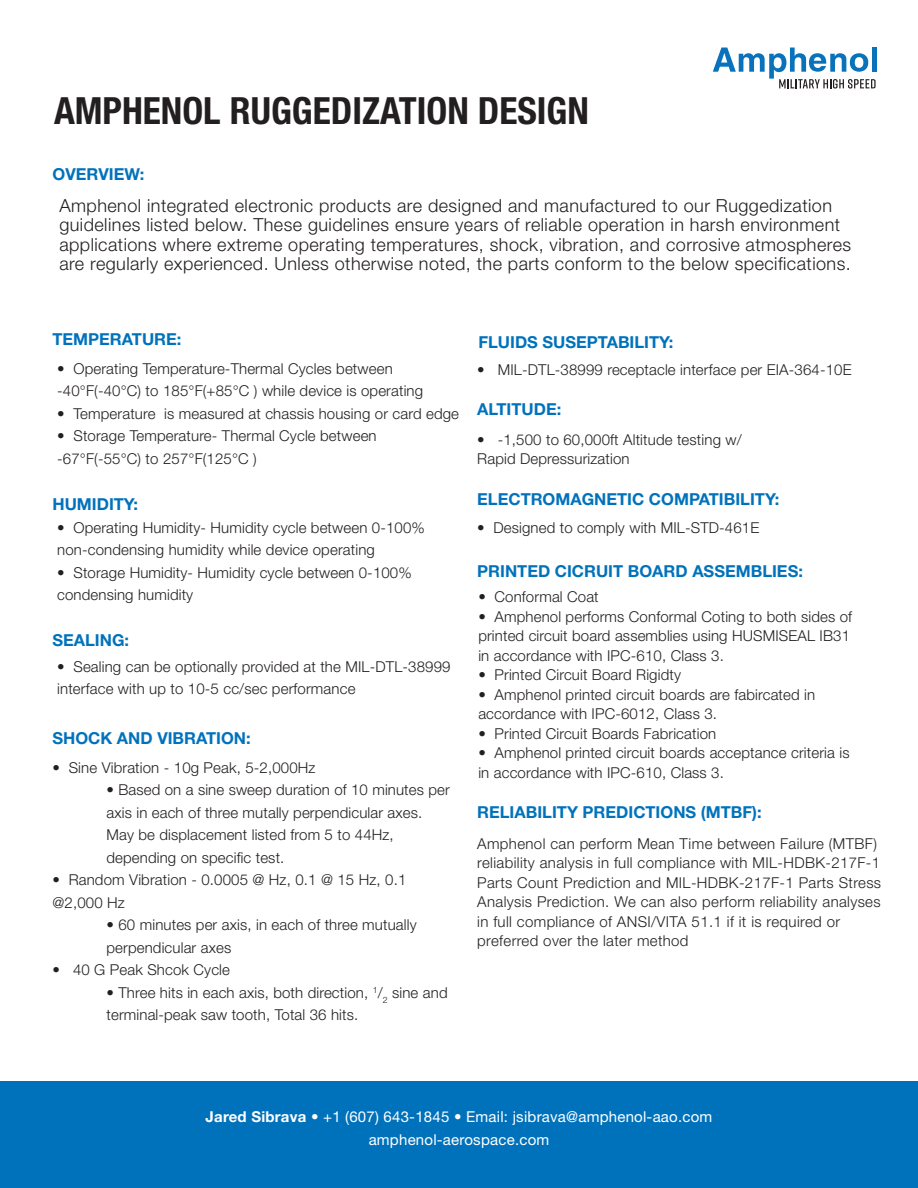
<style>
.page{position:relative;width:918px;height:1188px;background:#fff}
.page>*{position:absolute;margin:0;border:0;box-sizing:border-box;transform-origin:0 0}
.Heading-inside_pages{font:700 condensed 37.5px "Helvetica Neue LT Std";color:#231f20}
.Body_Text_Helvetica{font:300 18px/19.5px "Helvetica Neue LT Std";letter-spacing:.025em;color:#231f20}
.Features-headline{font:700 16.5px "Helvetica Neue LT Std";color:#0072bc}
.Body_Text_Helvetica-2{font:300 15px/22.5px "Helvetica Neue LT Std";letter-spacing:.01em;color:#231f20}
.t1{font:15px/22.5px "Helvetica Neue LT Std";letter-spacing:.015em;color:#fff;text-align:center}
.s1{font-weight:700}
.s2{font-weight:300}
</style>
<div class="page">
<div style="left:0;top:1082px;width:918px;height:106px;background:#0072bc"></div>
<svg style="left:713px;top:48px;width:163px;height:41px"></svg>
<p class="Heading-inside_pages" style="left:54px;top:88px;width:536px">AMPHENOL RUGGEDIZATION DESIGN</p>
<p class="Features-headline" style="left:52px;top:164px;width:93px">OVERVIEW:</p>
<p class="Body_Text_Helvetica" style="left:59px;top:195px;width:793px">Amphenol integrated electronic products are designed and manufactured to our Ruggedization guidelines listed below. These guidelines ensure years of reliable operation in harsh environment applications where extreme operating temperatures, shock, vibration, and corrosive atmospheres are regularly experienced. Unless otherwise noted, the parts conform to the below specifications.</p>
<p class="Features-headline" style="left:52px;top:329px;width:130px">TEMPERATURE:</p>
<p class="Features-headline" style="left:478px;top:332px;width:197px">FLUIDS SUSEPTABILITY:</p>
<p class="Body_Text_Helvetica-2" style="left:57px;top:357px;width:367px">• Operating Temperature-Thermal Cycles between -40°F(-40°C) to 185°F(+85°C ) while device is operating</p>
<p class="Body_Text_Helvetica-2" style="left:57px;top:402px;width:403px">• Temperature is measured at chassis housing or card edge</p>
<p class="Body_Text_Helvetica-2" style="left:57px;top:424px;width:321px">• Storage Temperature- Thermal Cycle between -67°F(-55°C) to 257°F(125°C )</p>
<p class="Features-headline" style="left:52px;top:494px;width:87px">HUMIDITY:</p>
<p class="Body_Text_Helvetica-2" style="left:57px;top:516px;width:369px">• Operating Humidity- Humidity cycle between 0-100% non-condensing humidity while device operating</p>
<p class="Body_Text_Helvetica-2" style="left:57px;top:561px;width:356px">• Storage Humidity- Humidity cycle between 0-100% condensing humidity</p>
<p class="Features-headline" style="left:52px;top:630px;width:78px">SEALING:</p>
<p class="Body_Text_Helvetica-2" style="left:57px;top:655px;width:395px">• Sealing can be optionally provided at the MIL-DTL-38999 interface with up to 10-5 cc/sec performance</p>
<p class="Features-headline" style="left:52px;top:728px;width:200px">SHOCK AND VIBRATION:</p>
<p class="Body_Text_Helvetica-2" style="left:52px;top:756px;width:265px">• Sine Vibration - 10g Peak, 5-2,000Hz</p>
<p class="Body_Text_Helvetica-2" style="left:106px;top:778px;width:345px">• Based on a sine sweep duration of 10 minutes per axis in each of three mutally perpendicular axes.<br>May be displacement listed from 5 to 44Hz, depending on specific test.</p>
<p class="Body_Text_Helvetica-2" style="left:52px;top:868px;width:355px">• Random Vibration - 0.0005 @ Hz, 0.1 @ 15 Hz, 0.1 @2,000 Hz</p>
<p class="Body_Text_Helvetica-2" style="left:106px;top:913px;width:312px">• 60 minutes per axis, in each of three mutually perpendicular axes</p>
<p class="Body_Text_Helvetica-2" style="left:52px;top:958px;width:179px">• 40 G Peak Shcok Cycle</p>
<p class="Body_Text_Helvetica-2" style="left:106px;top:981px;width:343px">• Three hits in each axis, both direction, <sup>1</sup>/<sub>2</sub> sine and terminal-peak saw tooth, Total 36 hits.</p>
<p class="Body_Text_Helvetica-2" style="left:477px;top:358px;width:376px">• MIL-DTL-38999 receptacle interface per EIA-364-10E</p>
<p class="Features-headline" style="left:477px;top:399px;width:86px">ALTITUDE:</p>
<p class="Body_Text_Helvetica-2" style="left:477px;top:430px;width:266px;line-height:19.5px">• -1,500 to 60,000ft Altitude testing w/<br>Rapid Depressurization</p>
<p class="Features-headline" style="left:477px;top:489px;width:304px">ELECTROMAGNETIC COMPATIBILITY:</p>
<p class="Body_Text_Helvetica-2" style="left:477px;top:516px;width:284px">• Designed to comply with MIL-STD-461E</p>
<p class="Features-headline" style="left:477px;top:561px;width:327px">PRINTED CICRUIT BOARD ASSEMBLIES:</p>
<p class="Body_Text_Helvetica-2" style="left:478px;top:585px;width:122px">• Conformal Coat</p>
<p class="Body_Text_Helvetica-2" style="left:478px;top:606px;width:375px;line-height:19.5px">• Amphenol performs Conformal Coting to both sides of printed circuit board assemblies using HUSMISEAL IB31 in accordance with IPC-610, Class 3.</p>
<p class="Body_Text_Helvetica-2" style="left:478px;top:663px;width:204px">• Printed Circuit Board Rigidty</p>
<p class="Body_Text_Helvetica-2" style="left:478px;top:684px;width:338px;line-height:19.5px">• Amphenol printed circuit boards are fabircated in accordance with IPC-6012, Class 3.</p>
<p class="Body_Text_Helvetica-2" style="left:478px;top:722px;width:239px">• Printed Circuit Boards Fabrication</p>
<p class="Body_Text_Helvetica-2" style="left:478px;top:743px;width:373px;line-height:19.5px">• Amphenol printed circuit boards acceptance criteria is in accordance with IPC-610, Class 3.</p>
<p class="Features-headline" style="left:477px;top:802px;width:286px">RELIABILITY PREDICTIONS (MTBF):</p>
<p class="Body_Text_Helvetica-2" style="left:477px;top:833px;width:405px;line-height:19.5px">Amphenol can perform Mean Time between Failure (MTBF) reliability analysis in full compliance with MIL-HDBK-217F-1<br>Parts Count Prediction and MIL-HDBK-217F-1 Parts Stress Analysis Prediction. We can also perform reliability analyses in full compliance of ANSI/VITA 51.1 if it is required or preferred over the later method</p>
<p class="t1" style="left:206px;top:1106px;width:508px"><span class="s1">Jared Sibrava</span> <span class="s2">•</span> +1 (607) 643-1845 <span class="s2">•</span> Email: jsibrava@amphenol-aao.com amphenol-aerospace.com</p>
</div>
